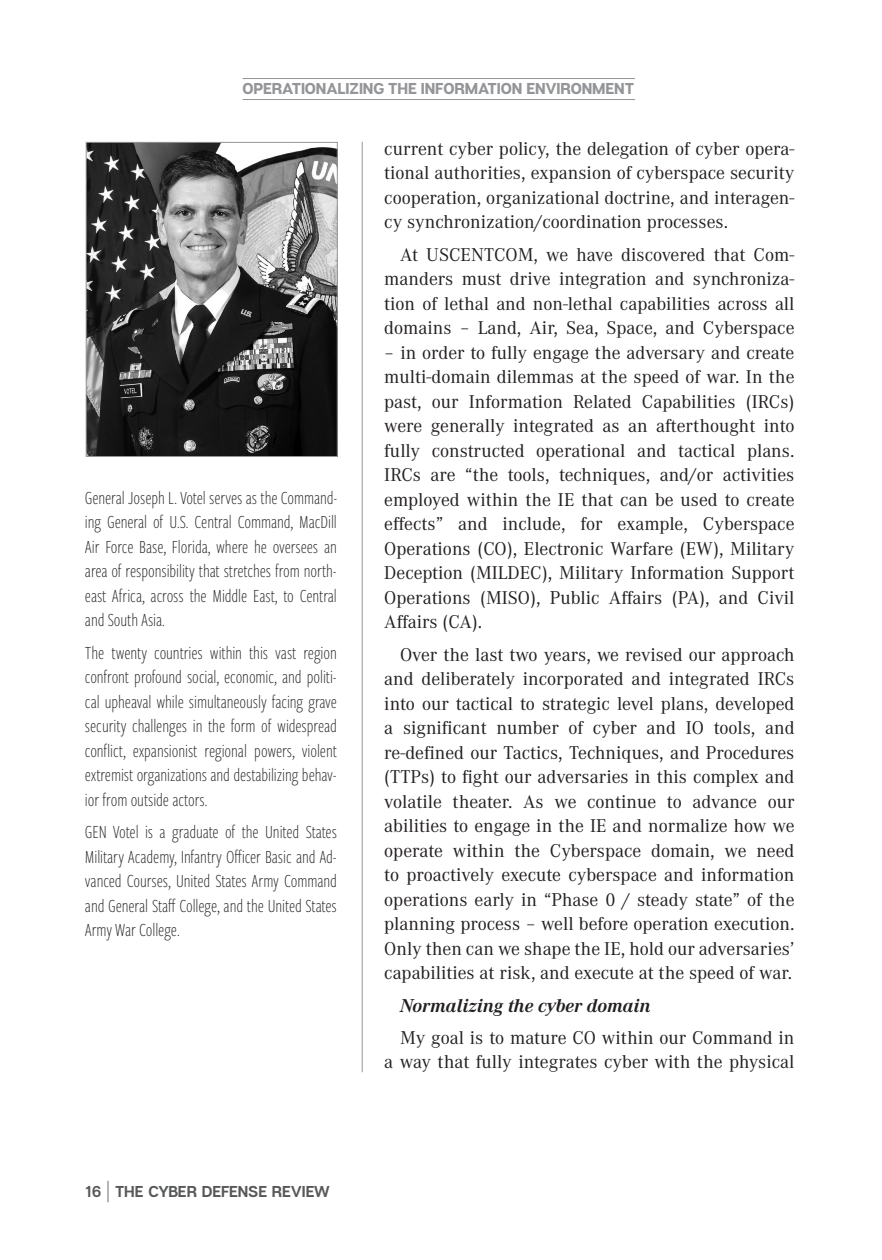
<style>
.page{position:relative;width:882px;height:1260px;background:#fff}
.page>*{position:absolute;margin:0;border:0;box-sizing:border-box;transform-origin:0 0}
.t1{font:19.25px/24.5px "Corporate A Pro";color:#231f20;text-align:justify}
.t2{font:300 19.25px/24.5px "Freight Sans Cmp Pro";letter-spacing:-.005em;color:#231f20;text-align:justify}
.t3{font:italic 700 19.25px "Corporate A Pro";color:#231f20}
.t4{font:800 15.75px "Articulat CF";letter-spacing:-.01em;color:#939598}
.t5{font:700 15.75px "Articulat CF";letter-spacing:-.015em;color:#57585a}
.s1{font-family:"Bebas Neue";font-weight:300;font-size:29.75px;color:#231f20}
</style>
<div class="page">
<hr style="left:243px;top:78px;width:392px;height:1px;background:#939598">
<hr style="left:243px;top:99px;width:392px;height:1px;background:#939598">
<hr style="left:362px;top:142px;width:1px;height:930px;background:#939598">
<img style="left:88px;top:144px;width:248px;height:311px">
<div style="left:86px;top:142px;width:252px;height:315px;border:1px solid #939598"></div>
<p class="t4" style="left:243px;top:79px;width:393px">OPERATIONALIZING THE INFORMATION ENVIRONMENT</p>
<p class="t2" style="left:85px;top:485px;width:254px">General Joseph L. Votel serves as the Command&shy;ing General of U.S. Central Command, MacDill Air Force Base, Florida, where he oversees an area of responsibility that stretches from north&shy;east Africa, across the Middle East, to Central and South Asia.</p>
<p class="t2" style="left:85px;top:640px;width:254px">The twenty countries within this vast region confront profound social, economic, and politi&shy;cal upheaval while simultaneously facing grave security challenges in the form of widespread conflict, expansionist regional powers, violent extremist organizations and destabilizing behav&shy;ior from outside actors.</p>
<p class="t2" style="left:85px;top:819px;width:254px">GEN Votel is a graduate of the United States Military Academy, Infantry Officer Basic and Ad&shy;vanced Courses, United States Army Command and General Staff College, and the United States Army War College.</p>
<p class="t5" style="left:85px;top:1182px;width:246px">16 <span class="s1">|</span> THE CYBER DEFENSE REVIEW</p>
<p class="t1" style="left:384px;top:136px;width:412px">current cyber policy, the delegation of cyber opera&shy;tional authorities, expansion of cyberspace security cooperation, organizational doctrine, and interagen&shy;cy synchronization/coordination processes.</p>
<p class="t1" style="left:384px;top:241px;width:412px;text-indent:16px">At USCENTCOM, we have discovered that Com&shy;manders must drive integration and synchroniza&shy;tion of lethal and non-lethal capabilities across all domains – Land, Air, Sea, Space, and Cyberspace</p>
<p class="t1" style="left:384px;top:339px;width:412px">– in order to fully engage the adversary and create multi-domain dilemmas at the speed of war. In the past, our Information Related Capabilities (IRCs) were generally integrated as an afterthought into fully constructed operational and tactical plans.<br>IRCs are “the tools, techniques, and/or activities employed within the IE that can be used to create effects” and include, for example, Cyberspace Operations (CO), Electronic Warfare (EW), Military Deception (MILDEC), Military Information Support Operations (MISO), Public Affairs (PA), and Civil Affairs (CA).</p>
<p class="t1" style="left:384px;top:641px;width:412px;text-indent:16px">Over the last two years, we revised our approach and deliberately incorporated and integrated IRCs into our tactical to strategic level plans, developed a significant number of cyber and IO tools, and re-defined our Tactics, Techniques, and Procedures (TTPs) to fight our adversaries in this complex and volatile theater. As we continue to advance our abilities to engage in the IE and normalize how we operate within the Cyberspace domain, we need to proactively execute cyberspace and information operations early in “Phase 0 / steady state” of the planning process – well before operation execution.<br>Only then can we shape the IE, hold our adversaries’ capabilities at risk, and execute at the speed of war.</p>
<p class="t3" style="left:400px;top:992px;width:252px">Normalizing the cyber domain</p>
<p class="t1" style="left:384px;top:1025px;width:412px;text-align:right">My goal is to mature CO within our Command in<br>a way that fully integrates cyber with the physical</p>
</div>
